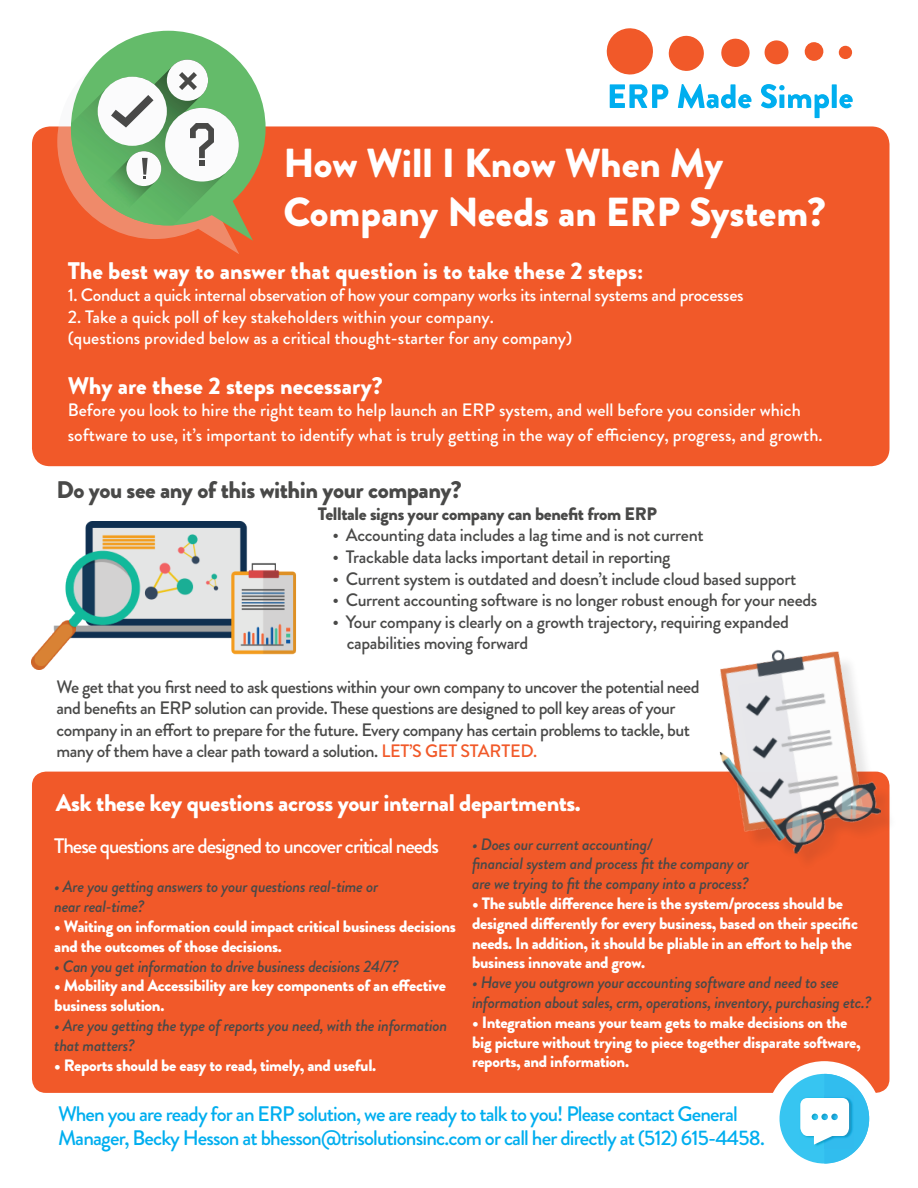
<style>
.page{position:relative;width:918px;height:1188px;background:#fff}
.page>*{position:absolute;margin:0;border:0;box-sizing:border-box;transform-origin:0 0}
.t1{font:900 40.5px/48.6px "Brandon Grotesque";color:#fff}
.t2{font:900 24px "Brandon Grotesque";color:#fff}
.t3{font:900 24px "Brandon Grotesque";letter-spacing:-.02em;color:#fff}
.t4{font:900 24px "Brandon Grotesque";letter-spacing:-.02em;color:#494948}
.t5{font:500 21px/24px "Brandon Grotesque";letter-spacing:-.04em;color:#00aeef}
.t6{font:500 21px "Brandon Grotesque";letter-spacing:-.05em;color:#fff}
.t7{font:500 18px/21.6px "Brandon Grotesque";letter-spacing:-.025em;color:#494948}
.t8{font:500 18px/21.6px "Brandon Grotesque";color:#fff}
.t9{font:500 18px "Brandon Grotesque";letter-spacing:-.02em;color:#fff}
.t10{font:900 18px "Brandon Grotesque";letter-spacing:-.02em;color:#494948}
.t11{font:900 16.5px/19.8px "Brandon Grotesque";letter-spacing:-.02em;color:#fff}
.t12{font:italic 500 16.5px/19.8px "Brandon Grotesque";letter-spacing:-.02em;color:#494948}
.s1{color:#f15929}
</style>
<div class="page">
<div style="left:32px;top:126px;width:857px;height:340px;background:#f15929;border-radius:18px"></div>
<svg style="left:610px;top:84px;width:58px;height:24px"></svg>
<svg style="left:678px;top:84px;width:74px;height:24px"></svg>
<svg style="left:761px;top:84px;width:68px;height:34px"></svg>
<div style="left:832px;top:84px;width:5px;height:24px;background:#00aeef"></div>
<svg style="left:839px;top:94px;width:14px;height:14px"></svg>
<svg style="left:606px;top:28px;width:47px;height:47px"></svg>
<svg style="left:668px;top:35px;width:36px;height:36px"></svg>
<svg style="left:721px;top:38px;width:29px;height:29px"></svg>
<svg style="left:764px;top:40px;width:25px;height:25px"></svg>
<div style="left:804px;top:42px;width:20px;height:19px;background:#f15929;border-radius:50%"></div>
<div style="left:839px;top:46px;width:13px;height:13px;background:#f15929;border-radius:50%"></div>
<svg style="left:57px;top:31px;width:209px;height:223px"></svg>
<div style="left:32px;top:772px;width:857px;height:321px;background:#f15929;border-radius:14px"></div>
<div style="left:723px;top:653px;width:176px;height:218px;background:#f15929"></div>
<img style="left:699px;top:649px;width:200px;height:214px">
<img style="left:32px;top:521px;width:264px;height:149px">
<div style="left:767px;top:1061px;width:115px;height:115px;background:#fff;border-radius:50%"></div>
<div style="left:780px;top:1074px;width:89px;height:90px;background:#37c5f1;border-radius:50%"></div>
<svg style="left:800px;top:1074px;width:69px;height:90px"></svg>
<h1 class="t1" style="left:283px;top:139px;width:544px">How Will I Know When My<br>Company Needs an ERP System?</h1>
<h2 class="t2" style="left:68px;top:254px;width:577px">The best way to answer that question is to take these 2 steps:</h2>
<p class="t9" style="left:68px;top:282px;width:677px">1. Conduct a quick internal observation of how your company works its internal systems and processes</p>
<p class="t8" style="left:68px;top:306px;width:506px">2. Take a quick poll of key stakeholders within your company.<br>(questions provided below as a critical thought-starter for any company)</p>
<h2 class="t2" style="left:68px;top:369px;width:316px">Why are these 2 steps necessary?</h2>
<p class="t8" style="left:68px;top:398px;width:756px;line-height:25.2px">Before you look to hire the right team to help launch an ERP system, and well before you consider which software to use, it’s important to identify what is truly getting in the way of efficiency, progress, and growth.</p>
<h2 class="t4" style="left:57px;top:473px;width:407px">Do you see any of this within your company?</h2>
<p class="t10" style="left:318px;top:501px;width:341px">Telltale signs your company can benefit from ERP</p>
<p class="t7" style="left:332px;top:525px;width:373px">• Accounting data includes a lag time and is not current</p>
<p class="t7" style="left:332px;top:546px;width:340px">• Trackable data lacks important detail in reporting</p>
<p class="t7" style="left:332px;top:568px;width:466px">• Current system is outdated and doesn’t include cloud based support</p>
<p class="t7" style="left:332px;top:589px;width:486px">• Current accounting software is no longer robust enough for your needs</p>
<p class="t7" style="left:347px;top:611px;width:444px;text-indent:-14px">• Your company is clearly on a growth trajectory, requiring expanded capabilities moving forward</p>
<p class="t7" style="left:57px;top:676px;width:644px">We get that you first need to ask questions within your own company to uncover the potential need and benefits an ERP solution can provide. These questions are designed to poll key areas of your company in an effort to prepare for the future. Every company has certain problems to tackle, but many of them have a clear path toward a solution. <span class="s1">LET’S GET STARTED.</span></p>
<h2 class="t3" style="left:56px;top:785px;width:527px">Ask these key questions across your internal departments.</h2>
<p class="t6" style="left:54px;top:831px;width:386px">These questions are designed to uncover critical needs</p>
<p class="t12" style="left:54px;top:877px;width:325px">• Are you getting answers to your questions real-time or near real-time?</p>
<p class="t11" style="left:54px;top:917px;width:403px">• Waiting on information could impact critical business decisions and the outcomes of those decisions.</p>
<p class="t12" style="left:54px;top:956px;width:346px">• Can you get information to drive business decisions 24/7?</p>
<p class="t11" style="left:54px;top:976px;width:393px">• Mobility and Accessibility are key components of an effective business solution.</p>
<p class="t12" style="left:54px;top:1016px;width:395px">• Are you getting the type of reports you need, with the information that matters?</p>
<p class="t11" style="left:54px;top:1055px;width:323px">• Reports should be easy to read, timely, and useful.</p>
<p class="t12" style="left:472px;top:834px;width:279px">• Does our current accounting/<br>financial system and process fit the company or are we trying to fit the company into a process?</p>
<p class="t11" style="left:472px;top:894px;width:387px">• The subtle difference here is the system/process should be designed differently for every business, based on their specific needs. In addition, it should be pliable in an effort to help the business innovate and grow.</p>
<p class="t12" style="left:472px;top:973px;width:401px">• Have you outgrown your accounting software and need to see information about sales, crm, operations, inventory, purchasing etc.?</p>
<p class="t11" style="left:472px;top:1012px;width:390px">• Integration means your team gets to make decisions on the big picture without trying to piece together disparate software, reports, and information.</p>
<p class="t5" style="left:58px;top:1103px;width:708px">When you are ready for an ERP solution, we are ready to talk to you! Please contact General<br>Manager, Becky Hesson at bhesson@trisolutionsinc.com or call her directly at (512) 615-4458.</p>
</div>
